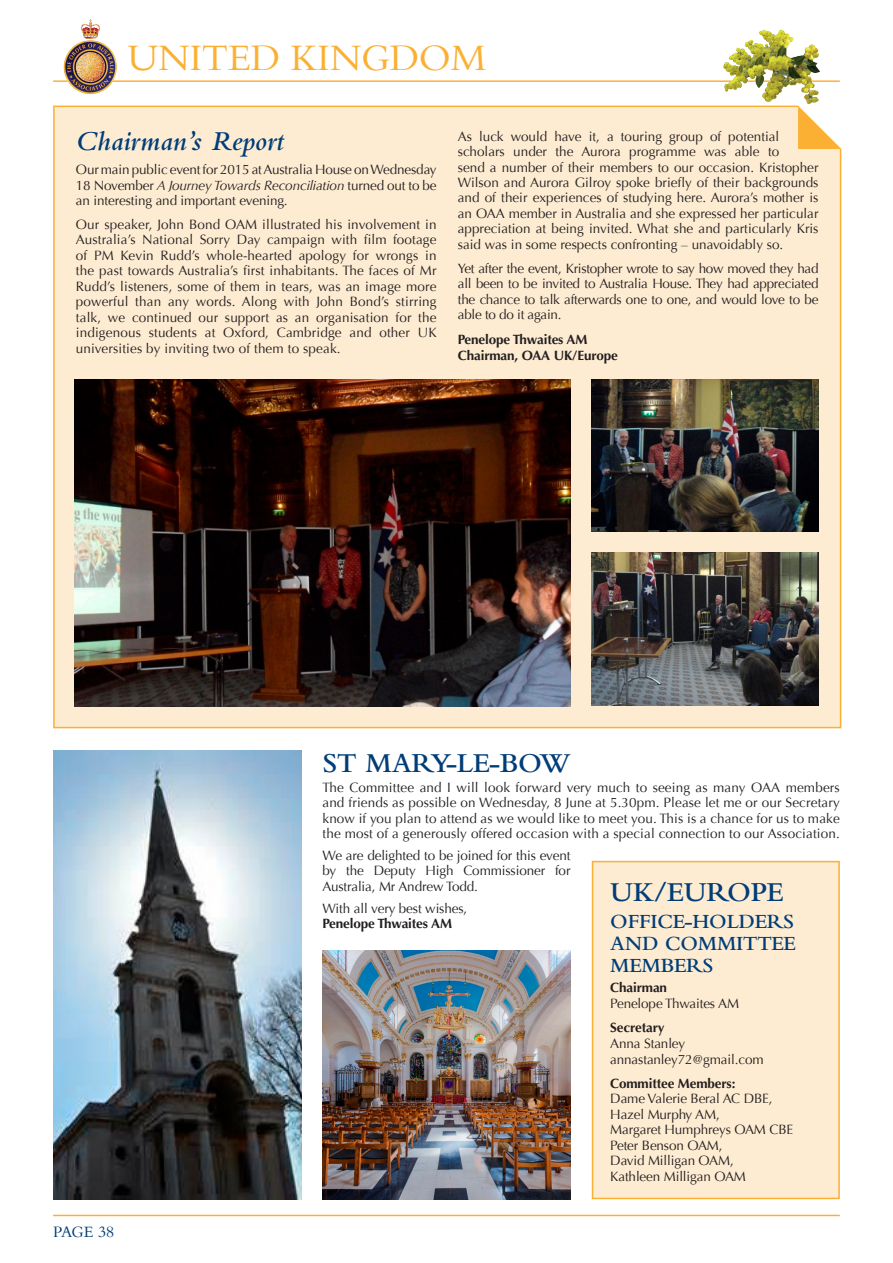
<style>
.page{position:relative;width:893px;height:1263px;background:#fff}
.page>*{position:absolute;margin:0;border:0;box-sizing:border-box;transform-origin:0 0}
.t1{font:39px "Bembo";letter-spacing:-.01em;color:#fbb033}
.t2{font:600 28.5px "Bembo";letter-spacing:-.01em;color:#003d78}
.t3{font:italic 600 28.5px "Bembo";color:#003d78}
.t4{font:600 21px/22.5px "Bembo";letter-spacing:-.01em;color:#003d78;text-align:justify}
.t5{font:16.5px "Bembo";letter-spacing:-.02em;color:#003d78}
.t6{font:13.5px/15.5px "Optima";color:#231f20;text-align:justify}
.t7{font:700 13.5px/16.2px "Optima";letter-spacing:-.01em;color:#231f20}
.s1{font-style:italic}
</style>
<div class="page">
<hr style="left:53px;top:80px;width:787px;height:2px;background:#fbb033">
<hr style="left:53px;top:1215px;width:787px;height:1px;background:#fbb033">
<img style="left:61px;top:19px;width:59px;height:75px">
<img style="left:722px;top:29px;width:99px;height:77px">
<div style="left:592px;top:861px;width:247px;height:337px;background:#feecd2"></div>
<div style="left:592px;top:861px;width:248px;height:338px;border:2px solid #fbb033"></div>
<div style="left:54px;top:106px;width:787px;height:621px;background:#feecd2"></div>
<svg style="left:796px;top:104px;width:46px;height:47px;background:#fddaa2"></svg>
<img style="left:592px;top:379px;width:227px;height:152px">
<img style="left:74px;top:379px;width:496px;height:327px">
<img style="left:592px;top:553px;width:227px;height:152px">
<img style="left:53px;top:750px;width:248px;height:449px">
<img style="left:322px;top:951px;width:248px;height:248px">
<h1 class="t1" style="left:128px;top:35px;width:360px">UNITED KINGDOM</h1>
<h2 class="t3" style="left:76px;top:126px;width:210px">Chairman’s Report</h2>
<p class="t6" style="left:76px;top:162px;width:362px">Our main public event for 2015 at Australia House on Wednesday 18 November <span class="s1">A Journey Towards Reconciliation</span> turned out to be an interesting and important evening.</p>
<p class="t6" style="left:76px;top:217px;width:362px">Our speaker, John Bond OAM illustrated his involvement in Australia’s National Sorry Day campaign with film footage of PM Kevin Rudd’s whole-hearted apology for wrongs in the past towards Australia’s first inhabitants. The faces of Mr Rudd’s listeners, some of them in tears, was an image more powerful than any words. Along with John Bond’s stirring talk, we continued our support as an organisation for the indigenous students at Oxford, Cambridge and other UK universities by inviting two of them to speak.</p>
<p class="t6" style="left:458px;top:129px;width:362px;text-align:left">As luck would have it, a touring group of potential scholars under the Aurora programme was able to<br>send a number of their members to our occasion. Kristopher Wilson and Aurora Gilroy spoke briefly of their backgrounds and of their experiences of studying here. Aurora’s mother is an OAA member in Australia and she expressed her particular appreciation at being invited. What she and particularly Kris said was in some respects confronting – unavoidably so.</p>
<p class="t6" style="left:458px;top:261px;width:362px">Yet after the event, Kristopher wrote to say how moved they had all been to be invited to Australia House. They had appreciated the chance to talk afterwards one to one, and would love to be able to do it again.</p>
<p class="t7" style="left:458px;top:331px;width:162px">Penelope Thwaites AM<br>Chairman, OAA UK/Europe</p>
<p class="t5" style="left:53px;top:1223px;width:63px">PAGE 38</p>
<h2 class="t2" style="left:322px;top:747px;width:250px">ST MARY-LE-BOW</h2>
<p class="t6" style="left:322px;top:779px;width:519px">The Committee and I will look forward very much to seeing as many OAA members and friends as possible on Wednesday, 8 June at 5.30pm. Please let me or our Secretary know if you plan to attend as we would like to meet you. This is a chance for us to make the most of a generously offered occasion with a special connection to our Association.</p>
<p class="t6" style="left:322px;top:848px;width:250px">We are delighted to be joined for this event by the Deputy High Commissioner for Australia, Mr Andrew Todd.</p>
<p class="t6" style="left:322px;top:900px;width:146px">With all very best wishes,</p>
<p class="t7" style="left:322px;top:915px;width:131px">Penelope Thwaites AM</p>
<h2 class="t2" style="left:610px;top:876px;width:174px">UK/EUROPE</h2>
<h3 class="t4" style="left:610px;top:910px;width:187px">OFFICE-HOLDERS AND COMMITTEE MEMBERS</h3>
<p class="t7" style="left:610px;top:980px;width:58px">Chairman</p>
<p class="t6" style="left:610px;top:995px;width:130px">Penelope Thwaites AM</p>
<p class="t7" style="left:610px;top:1019px;width:56px">Secretary</p>
<p class="t6" style="left:610px;top:1035px;width:155px;line-height:16.2px">Anna Stanley annastanley72@gmail.com</p>
<p class="t7" style="left:610px;top:1075px;width:127px">Committee Members:</p>
<p class="t6" style="left:610px;top:1091px;width:184px;text-align:left">Dame Valerie Beral AC DBE,<br>Hazel Murphy AM,<br>Margaret Humphreys OAM CBE<br>Peter Benson OAM,<br>David Milligan OAM,<br>Kathleen Milligan OAM</p>
</div>
